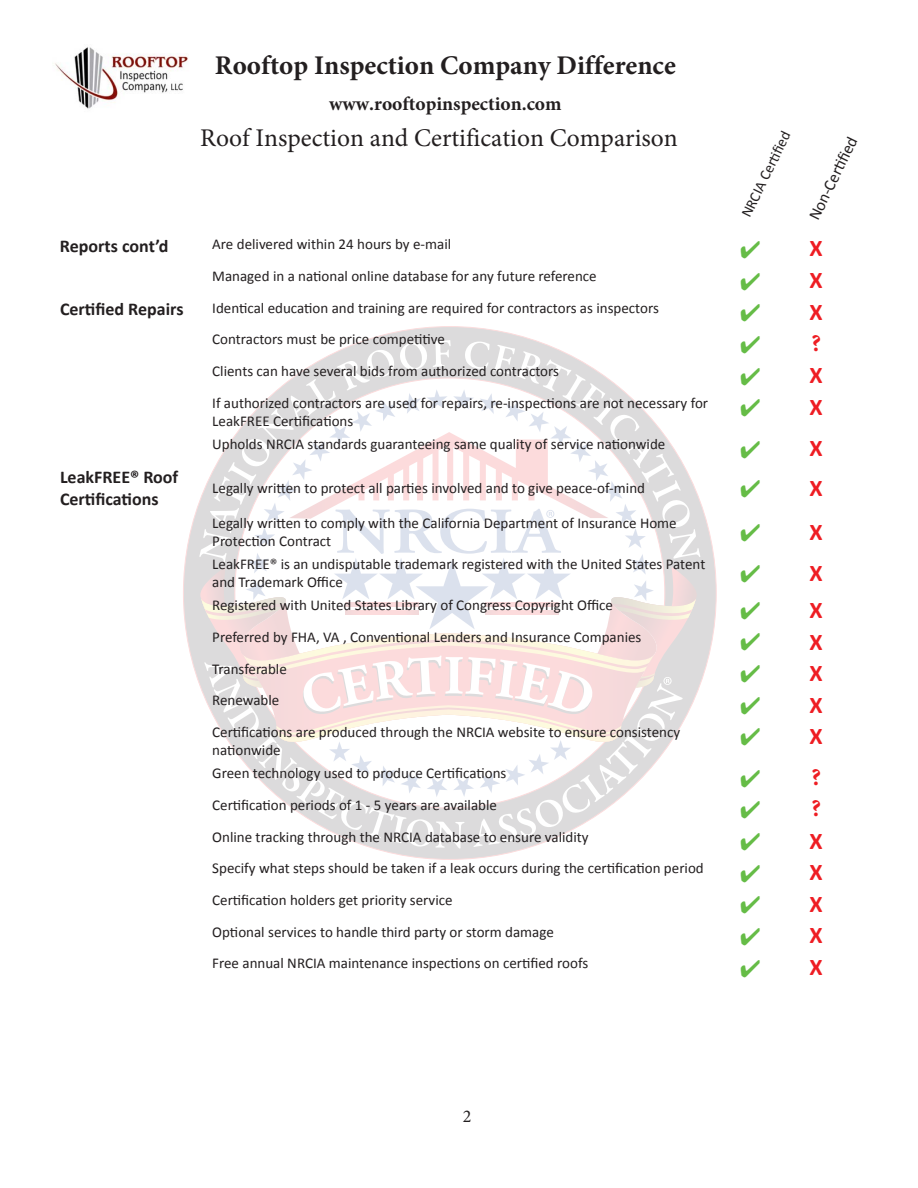
<style>
.page{position:relative;width:918px;height:1188px;background:#fff}
.page>*{position:absolute;margin:0;border:0;box-sizing:border-box;transform-origin:0 0}
.t1{font:700 27px "Minion Pro";color:#231f20}
.t2{font:25.5px "Minion Pro";color:#231f20}
.t3{font:700 24px "Calibri";color:#ee1d23}
.t4{font:700 24px "Minion Pro";color:#ee1d23}
.t5{font:700 19.5px "Minion Pro";color:#231f20}
.t6{font:700 18px "Calibri";color:#231f20}
.t7{font:18px "Minion Pro";color:#231f20}
.t8{font:16.5px "Calibri";color:#231f20}
.t9{font:15px/18px "Calibri";color:#231f20}
</style>
<div class="page">
<svg style="left:186px;top:340px;width:514px;height:509px"></svg>
<img style="left:55px;top:47px;width:133px;height:62px">
<p class="t1" style="left:215px;top:46px;width:462px">Rooftop Inspection Company Difference</p>
<p class="t5" style="left:329px;top:90px;width:234px">www.rooftopinspection.com</p>
<p class="t2" style="left:200px;top:121px;width:479px">Roof Inspection and Certification Comparison</p>
<p class="t9" style="left:737px;top:212px;width:95px;rotate:-64deg">NRCIA Certi fi ed</p>
<p class="t8" style="left:804px;top:214px;width:92px;rotate:-64deg">Non-Certi fi ed</p>
<p class="t6" style="left:60px;top:234px;width:110px">Reports cont’d</p>
<p class="t9" style="left:212px;top:236px;width:241px">Are delivered within 24 hours by e-mail</p>
<p class="t3" style="left:810px;top:233px;width:15px">X</p>
<p class="t9" style="left:212px;top:267px;width:386px">Managed in a national online database for any future reference</p>
<p class="t3" style="left:810px;top:265px;width:15px">X</p>
<p class="t6" style="left:60px;top:298px;width:125px">Certified Repairs</p>
<p class="t9" style="left:212px;top:299px;width:448px">Identical education and training are required for contractors as inspectors</p>
<p class="t3" style="left:810px;top:296px;width:15px">X</p>
<p class="t9" style="left:212px;top:331px;width:234px">Contractors must be price competitive</p>
<p class="t4" style="left:811px;top:326px;width:11px">?</p>
<p class="t9" style="left:212px;top:362px;width:348px">Clients can have several bids from authorized contractors</p>
<p class="t3" style="left:810px;top:360px;width:15px">X</p>
<p class="t9" style="left:212px;top:394px;width:497px">If authorized contractors are used for repairs, re-inspections are not necessary for<br>LeakFREE Certifications</p>
<p class="t3" style="left:810px;top:391px;width:15px">X</p>
<p class="t9" style="left:212px;top:435px;width:455px">Upholds NRCIA standards guaranteeing same quality of service nationwide</p>
<p class="t3" style="left:810px;top:433px;width:15px">X</p>
<p class="t6" style="left:60px;top:466px;width:120px">LeakFREE® Roof</p>
<p class="t6" style="left:60px;top:487px;width:100px">Certifications</p>
<p class="t9" style="left:212px;top:479px;width:434px">Legally written to protect all parties involved and to give peace-of-mind</p>
<p class="t3" style="left:810px;top:473px;width:15px">X</p>
<p class="t9" style="left:212px;top:514px;width:466px">Legally written to comply with the California Department of Insurance Home<br>Protection Contract</p>
<p class="t3" style="left:810px;top:517px;width:15px">X</p>
<p class="t9" style="left:212px;top:555px;width:495px">LeakFREE® is an undisputable trademark registered with the United States Patent and Trademark Office</p>
<p class="t3" style="left:810px;top:558px;width:15px">X</p>
<p class="t9" style="left:212px;top:596px;width:402px">Registered with United States Library of Congress Copyright Office</p>
<p class="t3" style="left:810px;top:595px;width:15px">X</p>
<p class="t9" style="left:212px;top:628px;width:431px">Preferred by FHA, VA , Conventional Lenders and Insurance Companies</p>
<p class="t3" style="left:810px;top:626px;width:15px">X</p>
<p class="t9" style="left:212px;top:660px;width:76px">Transferable</p>
<p class="t3" style="left:810px;top:658px;width:15px">X</p>
<p class="t9" style="left:212px;top:691px;width:69px">Renewable</p>
<p class="t3" style="left:810px;top:690px;width:15px">X</p>
<p class="t9" style="left:212px;top:723px;width:470px">Certifications are produced through the NRCIA website to ensure consistency nationwide</p>
<p class="t3" style="left:810px;top:720px;width:15px">X</p>
<p class="t9" style="left:212px;top:764px;width:296px">Green technology used to produce Certifications</p>
<p class="t4" style="left:811px;top:760px;width:11px">?</p>
<p class="t9" style="left:212px;top:796px;width:286px">Certification periods of 1 - 5 years are available</p>
<p class="t4" style="left:811px;top:792px;width:11px">?</p>
<p class="t9" style="left:212px;top:828px;width:378px">Online tracking through the NRCIA database to ensure validity</p>
<p class="t3" style="left:810px;top:826px;width:15px">X</p>
<p class="t9" style="left:212px;top:859px;width:493px">Specify what steps should be taken if a leak occurs during the certification period</p>
<p class="t3" style="left:810px;top:857px;width:15px">X</p>
<p class="t9" style="left:212px;top:891px;width:242px">Certification holders get priority service</p>
<p class="t3" style="left:810px;top:888px;width:15px">X</p>
<p class="t9" style="left:212px;top:923px;width:343px">Optional services to handle third party or storm damage</p>
<p class="t3" style="left:810px;top:920px;width:15px">X</p>
<p class="t9" style="left:212px;top:954px;width:378px">Free annual NRCIA maintenance inspections on certified roofs</p>
<p class="t3" style="left:810px;top:952px;width:15px">X</p>
<p class="t7" style="left:463px;top:1104px;width:10px">2</p>
</div>
